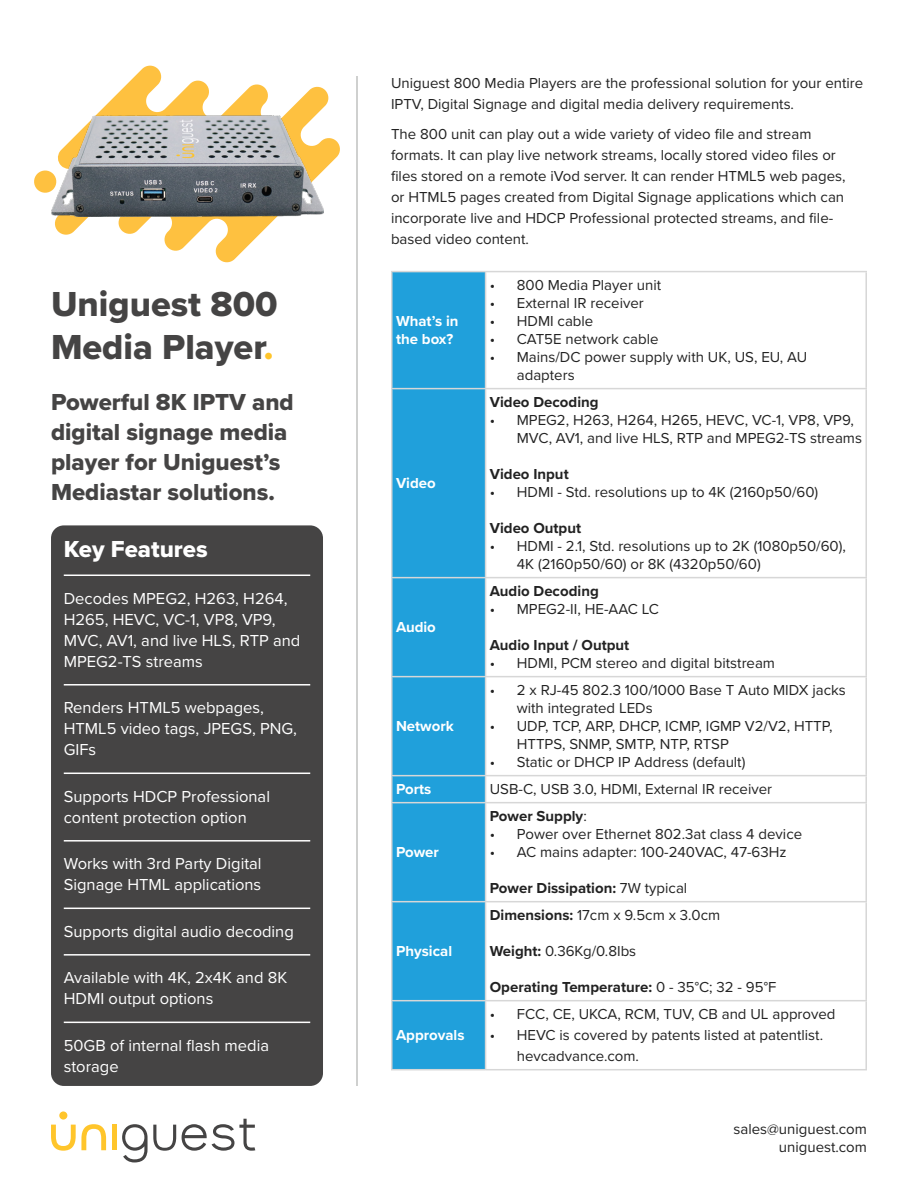
<style>
.page{position:relative;width:918px;height:1188px;background:#fff}
.page>*{position:absolute;margin:0;border:0;box-sizing:border-box;transform-origin:0 0}
.Heading_1{font:36px/43.2px "Proxima Nova Extrabld";color:#454444}
.Heading_2{font:24px/30px "Proxima Nova Extrabld";color:#454444}
.Header_3{font:24px "Proxima Nova Extrabld";color:#fff}
.Key_Features{font:16.5px/21px "Proxima Nova";color:#fff}
.Body{font:15px/21px "Proxima Nova";color:#222}
.Body-2{font:700 15px "Proxima Nova";color:#222}
.Body-3{font:700 15px/18px "Proxima Nova";color:#fff}
.s1{color:#ffc52b}
.s2{font-weight:400}
.s3{font-weight:700}
</style>
<div class="page">
<hr style="left:356px;top:77px;width:2px;height:1009px;background:#cfd0cf">
<svg style="left:55px;top:66px;width:285px;height:197px"></svg>
<svg style="left:34px;top:170px;width:17px;height:23px"></svg>
<svg style="left:182px;top:1119px;width:73px;height:32px"></svg>
<svg style="left:122px;top:1124px;width:54px;height:38px"></svg>
<div style="left:112px;top:1125px;width:5px;height:25px;background:#ffc52b"></div>
<div style="left:59px;top:1111px;width:8px;height:9px;background:#ffc52b;border-radius:50%"></div>
<svg style="left:51px;top:1124px;width:55px;height:27px"></svg>
<div style="left:51px;top:525px;width:272px;height:561px;background:#454444;border-radius:13px"></div>
<hr style="left:64px;top:575px;width:246px;height:1px;background:#fff">
<hr style="left:64px;top:684px;width:246px;height:2px;background:#fff">
<hr style="left:64px;top:773px;width:246px;height:1px;background:#fff">
<hr style="left:64px;top:840px;width:246px;height:2px;background:#fff">
<hr style="left:64px;top:908px;width:246px;height:1px;background:#fff">
<hr style="left:64px;top:954px;width:246px;height:2px;background:#fff">
<hr style="left:64px;top:1022px;width:246px;height:1px;background:#fff">
<img style="left:51px;top:116px;width:272px;height:101px">
<div style="left:393px;top:272px;width:92px;height:797px;background:#20a0db"></div>
<svg style="left:486px;top:272px;width:379px;height:797px"></svg>
<hr style="left:485px;top:272px;width:1px;height:116px;background:#d7d7d7">
<hr style="left:391px;top:388px;width:95px;height:1px;background:#d7d7d7">
<hr style="left:486px;top:388px;width:381px;height:1px;background:#d7d7d7">
<hr style="left:485px;top:389px;width:1px;height:188px;background:#d7d7d7">
<hr style="left:485px;top:677px;width:1px;height:98px;background:#d7d7d7">
<hr style="left:485px;top:902px;width:1px;height:98px;background:#d7d7d7">
<hr style="left:391px;top:1000px;width:95px;height:1px;background:#d7d7d7">
<hr style="left:486px;top:1000px;width:381px;height:1px;background:#d7d7d7">
<hr style="left:485px;top:1001px;width:1px;height:68px;background:#d7d7d7">
<hr style="left:391px;top:1069px;width:95px;height:1px;background:#d7d7d7">
<hr style="left:486px;top:1069px;width:381px;height:1px;background:#d7d7d7">
<hr style="left:391px;top:577px;width:95px;height:1px;background:#d7d7d7">
<hr style="left:486px;top:577px;width:381px;height:1px;background:#d7d7d7">
<hr style="left:485px;top:578px;width:1px;height:98px;background:#d7d7d7">
<hr style="left:391px;top:272px;width:2px;height:116px;background:#d7d7d7">
<hr style="left:865px;top:272px;width:2px;height:116px;background:#d7d7d7">
<hr style="left:391px;top:389px;width:2px;height:188px;background:#d7d7d7">
<hr style="left:865px;top:389px;width:2px;height:188px;background:#d7d7d7">
<hr style="left:391px;top:578px;width:2px;height:98px;background:#d7d7d7">
<hr style="left:865px;top:578px;width:2px;height:98px;background:#d7d7d7">
<hr style="left:391px;top:677px;width:2px;height:98px;background:#d7d7d7">
<hr style="left:865px;top:677px;width:2px;height:98px;background:#d7d7d7">
<hr style="left:391px;top:902px;width:2px;height:98px;background:#d7d7d7">
<hr style="left:865px;top:902px;width:2px;height:98px;background:#d7d7d7">
<hr style="left:391px;top:1001px;width:2px;height:68px;background:#d7d7d7">
<hr style="left:865px;top:1001px;width:2px;height:68px;background:#d7d7d7">
<hr style="left:391px;top:271px;width:95px;height:1px;background:#d7d7d7">
<hr style="left:486px;top:271px;width:381px;height:1px;background:#d7d7d7">
<hr style="left:391px;top:676px;width:95px;height:1px;background:#d7d7d7">
<hr style="left:486px;top:676px;width:381px;height:1px;background:#d7d7d7">
<hr style="left:391px;top:775px;width:95px;height:1px;background:#d7d7d7">
<hr style="left:391px;top:776px;width:2px;height:26px;background:#d7d7d7">
<hr style="left:486px;top:775px;width:381px;height:1px;background:#d7d7d7">
<svg style="left:485px;top:776px;width:1px;height:26px"></svg>
<hr style="left:865px;top:776px;width:2px;height:26px;background:#d7d7d7">
<hr style="left:391px;top:802px;width:95px;height:1px;background:#d7d7d7">
<hr style="left:391px;top:803px;width:2px;height:98px;background:#d7d7d7">
<hr style="left:486px;top:802px;width:381px;height:1px;background:#d7d7d7">
<hr style="left:485px;top:803px;width:1px;height:98px;background:#d7d7d7">
<hr style="left:865px;top:803px;width:2px;height:98px;background:#d7d7d7">
<hr style="left:391px;top:901px;width:95px;height:1px;background:#d7d7d7">
<hr style="left:486px;top:901px;width:381px;height:1px;background:#d7d7d7">
<p class="Heading_1" style="left:51px;top:282px;width:228px">Uniguest 800<br>Media Player<span class="s1">.</span></p>
<p class="Heading_2" style="left:51px;top:387px;width:244px">Powerful 8K IPTV and digital signage media player for Uniguest’s<br>Mediastar solutions.</p>
<p class="Header_3" style="left:64px;top:531px;width:145px">Key Features</p>
<p class="Key_Features" style="left:64px;top:587px;width:238px">Decodes MPEG2, H263, H264,<br>H265, HEVC, VC-1, VP8, VP9,<br>MVC, AV1, and live HLS, RTP and<br>MPEG2-TS streams</p>
<p class="Key_Features" style="left:64px;top:696px;width:235px">Renders HTML5 webpages,<br>HTML5 video tags, JPEGS, PNG,<br>GIFs</p>
<p class="Key_Features" style="left:64px;top:785px;width:208px">Supports HDCP Professional content protection option</p>
<p class="Key_Features" style="left:64px;top:852px;width:199px">Works with 3rd Party Digital<br>Signage HTML applications</p>
<p class="Key_Features" style="left:64px;top:920px;width:232px">Supports digital audio decoding</p>
<p class="Key_Features" style="left:64px;top:966px;width:225px">Available with 4K, 2x4K and 8K<br>HDMI output options</p>
<p class="Key_Features" style="left:64px;top:1034px;width:207px">50GB of internal flash media storage</p>
<p class="Body" style="left:391px;top:72px;width:474px">Uniguest 800 Media Players are the professional solution for your entire<br>IPTV, Digital Signage and digital media delivery requirements.</p>
<p class="Body" style="left:391px;top:123px;width:456px">The 800 unit can play out a wide variety of video file and stream formats. It can play live network streams, locally stored video files or files stored on a remote iVod server. It can render HTML5 web pages, or HTML5 pages created from Digital Signage applications which can incorporate live and HDCP Professional protected streams, and file&shy;based video content.</p>
<p class="Body-3" style="left:396px;top:312px;width:64px">What’s in the box?</p>
<p class="Body-3" style="left:396px;top:474px;width:41px">Video</p>
<p class="Body-3" style="left:396px;top:618px;width:41px">Audio</p>
<p class="Body-3" style="left:396px;top:717px;width:59px">Network</p>
<p class="Body" style="left:490px;top:274px;width:173px">• 800 Media Player unit</p>
<p class="Body" style="left:490px;top:292px;width:156px">• External IR receiver</p>
<p class="Body" style="left:490px;top:310px;width:105px">• HDMI cable</p>
<p class="Body" style="left:490px;top:328px;width:170px">• CAT5E network cable</p>
<p class="Body" style="left:517px;top:347px;width:292px;line-height:18px;text-indent:-27px">• Mains/DC power supply with UK, US, EU, AU adapters</p>
<p class="Body-2" style="left:490px;top:391px;width:110px">Video Decoding</p>
<p class="Body" style="left:517px;top:410px;width:347px;line-height:18px;text-indent:-27px">• MPEG2, H263, H264, H265, HEVC, VC-1, VP8, VP9,<br>MVC, AV1, and live HLS, RTP and MPEG2-TS streams</p>
<p class="Body-2" style="left:490px;top:463px;width:80px">Video Input</p>
<p class="Body" style="left:490px;top:481px;width:330px">• HDMI - Std. resolutions up to 4K (2160p50/60)</p>
<p class="Body-2" style="left:490px;top:517px;width:93px">Video Output</p>
<p class="Body" style="left:517px;top:536px;width:331px;line-height:18px;text-indent:-27px">• HDMI - 2.1, Std. resolutions up to 2K (1080p50/60),<br>4K (2160p50/60) or 8K (4320p50/60)</p>
<p class="Body-2" style="left:490px;top:580px;width:110px">Audio Decoding</p>
<p class="Body" style="left:490px;top:598px;width:171px">• MPEG2-II, HE-AAC LC</p>
<p class="Body-2" style="left:490px;top:634px;width:141px">Audio Input / Output</p>
<p class="Body" style="left:490px;top:652px;width:287px">• HDMI, PCM stereo and digital bitstream</p>
<p class="Body" style="left:517px;top:680px;width:331px;line-height:18px;text-indent:-27px">• 2 x RJ-45 802.3 100/1000 Base T Auto MIDX jacks with integrated LEDs</p>
<p class="Body" style="left:517px;top:716px;width:317px;line-height:18px;text-indent:-27px">• UDP, TCP, ARP, DHCP, ICMP, IGMP V2/V2, HTTP,<br>HTTPS, SNMP, SMTP, NTP, RTSP</p>
<p class="Body" style="left:490px;top:751px;width:257px">• Static or DHCP IP Address (default)</p>
<p class="Body-3" style="left:396px;top:780px;width:37px">Ports</p>
<p class="Body" style="left:490px;top:778px;width:284px">USB-C, USB 3.0, HDMI, External IR receiver</p>
<p class="Body-3" style="left:396px;top:843px;width:44px">Power</p>
<p class="Body-3" style="left:396px;top:942px;width:58px">Physical</p>
<p class="Body-3" style="left:396px;top:1026px;width:70px">Approvals</p>
<p class="Body-2" style="left:490px;top:805px;width:98px">Power Supply<span class="s2">:</span></p>
<p class="Body" style="left:490px;top:823px;width:314px">• Power over Ethernet 802.3at class 4 device</p>
<p class="Body" style="left:490px;top:841px;width:298px">• AC mains adapter: 100-240VAC, 47-63Hz</p>
<p class="Body-2" style="left:490px;top:877px;width:199px">Power Dissipation: <span class="s2">7W typical</span></p>
<p class="Body" style="left:490px;top:904px;width:232px"><span class="s3">Dimensions:</span> 17cm x 9.5cm x 3.0cm</p>
<p class="Body" style="left:490px;top:940px;width:148px"><span class="s3">Weight:</span> 0.36Kg/0.8Ibs</p>
<p class="Body-2" style="left:490px;top:976px;width:288px">Operating Temperature: <span class="s2">0 - 35°C; 32 - 95°F</span></p>
<p class="Body" style="left:490px;top:1003px;width:347px">• FCC, CE, UKCA, RCM, TUV, CB and UL approved</p>
<p class="Body" style="left:517px;top:1024px;width:308px;text-indent:-27px">• HEVC is covered by patents listed at patentlist. hevcadvance.com.</p>
<p class="Body" style="left:733px;top:1119px;width:135px;line-height:18px;text-align:right">sales@uniguest.com uniguest.com</p>
</div>
